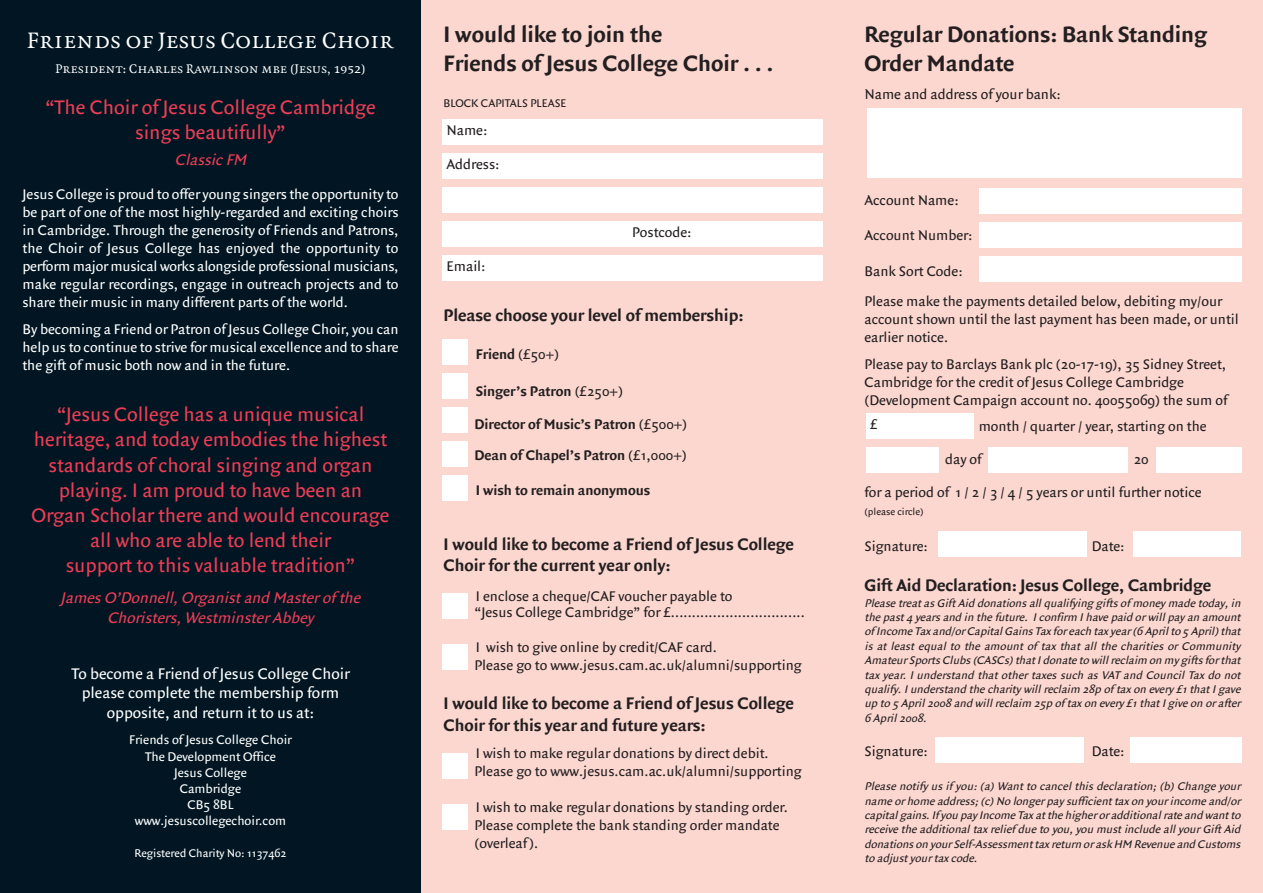
<style>
.page{position:relative;width:1263px;height:893px;background:#fff}
.page>*{position:absolute;margin:0;border:0;box-sizing:border-box;transform-origin:0 0}
.t1{font:700 24px/28.8px "Quadraat Sans";color:#231f20}
.t2{font:24px "Quadraat Small Caps";color:#fff}
.t3{font:21px/25.2px "Quadraat Sans";color:#ee3d56;text-align:center}
.t4{font:700 18px/21.6px "Quadraat Sans";color:#231f20}
.t5{font:16.5px/19.8px "Quadraat Sans";color:#fff;text-align:center}
.t6{font:italic 16.5px/19.8px "Quadraat Sans";color:#ee3d56;text-align:center}
.t7{font:15px/18px "Quadraat Sans";color:#231f20}
.t8{font:15px/18px "Quadraat Sans";color:#fff;text-align:justify}
.t9{font:700 15px/33px "Quadraat Sans";color:#231f20}
.t10{font:13.5px/16.2px "Quadraat Sans";color:#fff;text-align:center}
.t11{font:13.5px "Quadraat Small Caps";color:#fff}
.t12{font:italic 12px/14.4px "Quadraat Sans";color:#231f20}
.t13{font:12px "Quadraat Sans";color:#fff}
.t14{font:12px "Quadraat Sans";color:#231f20}
.t15{font:10.5px "Quadraat Sans";color:#231f20}
.s1{font-weight:400}
</style>
<div class="page">
<div style="left:0;top:0;width:421px;height:893px;background:#011622"></div>
<div style="left:421px;top:0;width:842px;height:893px;background:#fcd7d0"></div>
<div style="left:442px;top:119px;width:380px;height:26px;background:#fff"></div>
<div style="left:442px;top:153px;width:380px;height:26px;background:#fff"></div>
<div style="left:442px;top:187px;width:380px;height:26px;background:#fff"></div>
<div style="left:442px;top:221px;width:380px;height:26px;background:#fff"></div>
<div style="left:442px;top:255px;width:380px;height:26px;background:#fff"></div>
<div style="left:442px;top:339px;width:26px;height:26px;background:#fff"></div>
<div style="left:442px;top:373px;width:26px;height:26px;background:#fff"></div>
<div style="left:442px;top:407px;width:26px;height:26px;background:#fff"></div>
<div style="left:442px;top:441px;width:26px;height:26px;background:#fff"></div>
<div style="left:442px;top:475px;width:26px;height:26px;background:#fff"></div>
<div style="left:442px;top:593px;width:26px;height:26px;background:#fff"></div>
<div style="left:442px;top:644px;width:26px;height:26px;background:#fff"></div>
<div style="left:442px;top:753px;width:26px;height:26px;background:#fff"></div>
<div style="left:442px;top:804px;width:26px;height:25px;background:#fff"></div>
<div style="left:935px;top:737px;width:148px;height:25px;background:#fff"></div>
<div style="left:1130px;top:737px;width:112px;height:25px;background:#fff"></div>
<div style="left:867px;top:108px;width:375px;height:70px;background:#fff"></div>
<div style="left:979px;top:188px;width:263px;height:26px;background:#fff"></div>
<div style="left:979px;top:222px;width:263px;height:26px;background:#fff"></div>
<div style="left:979px;top:256px;width:263px;height:26px;background:#fff"></div>
<div style="left:866px;top:413px;width:107px;height:26px;background:#fff"></div>
<div style="left:866px;top:447px;width:73px;height:26px;background:#fff"></div>
<div style="left:988px;top:447px;width:140px;height:26px;background:#fff"></div>
<div style="left:1156px;top:447px;width:86px;height:26px;background:#fff"></div>
<div style="left:938px;top:531px;width:148px;height:26px;background:#fff"></div>
<div style="left:1133px;top:531px;width:107px;height:26px;background:#fff"></div>
<h1 class="t2" style="left:27px;top:26px;width:368px">Friends of Jesus College Choir</h1>
<p class="t11" style="left:56px;top:61px;width:311px">President: Charles Rawlinson mbe (Jesus, 1952)</p>
<h2 class="t3" style="left:45px;top:94px;width:332px">“The Choir of Jesus College Cambridge sings beautifully”</h2>
<h3 class="t6" style="left:175px;top:150px;width:75px">Classic FM</h3>
<p class="t8" style="left:22px;top:185px;width:377px">Jesus College is proud to offer young singers the opportunity to be part of one of the most highly-regarded and exciting choirs in Cambridge. Through the generosity of Friends and Patrons, the Choir of Jesus College has enjoyed the opportunity to perform major musical works alongside professional musicians, make regular recordings, engage in outreach projects and to share their music in many different parts of the world.</p>
<p class="t8" style="left:22px;top:320px;width:377px">By becoming a Friend or Patron of Jesus College Choir, you can help us to continue to strive for musical excellence and to share the gift of music both now and in the future.</p>
<p class="t3" style="left:32px;top:401px;width:359px">“Jesus College has a unique musical heritage, and today embodies the highest standards of choral singing and organ playing. I am proud to have been an Organ Scholar there and would encourage all who are able to lend their<br>support to this valuable tradition”</p>
<h3 class="t6" style="left:61px;top:587px;width:304px">James O’Donnell, Organist and Master of the<br>Choristers, Westminster Abbey</h3>
<h3 class="t5" style="left:71px;top:663px;width:280px">To become a Friend of Jesus College Choir please complete the membership form opposite, and return it to us at:</h3>
<p class="t10" style="left:129px;top:732px;width:164px">Friends of Jesus College Choir<br>The Development Office<br>Jesus College<br>Cambridge<br>CB5 8BL www.jesuscollegechoir.com</p>
<p class="t13" style="left:134px;top:846px;width:154px">Registered Charity No: 1137462</p>
<h1 class="t1" style="left:443px;top:19px;width:331px">I would like to join the<br>Friends of Jesus College Choir . . .</h1>
<p class="t14" style="left:443px;top:95px;width:124px">BLOCK CAPITALS PLEASE</p>
<p class="t7" style="left:446px;top:121px;width:42px">Name:</p>
<p class="t7" style="left:446px;top:155px;width:54px">Address:</p>
<p class="t7" style="left:446px;top:257px;width:40px">Email:</p>
<p class="t7" style="left:632px;top:223px;width:61px">Postcode:</p>
<h3 class="t4" style="left:443px;top:304px;width:301px">Please choose your level of membership:</h3>
<p class="t9" style="left:476px;top:337px;width:85px">Friend <span class="s1">(£50+)</span></p>
<p class="t9" style="left:474px;top:374px;width:214px">Singer’s Patron <span class="s1">(£250+)<br></span>Director of Music’s Patron <span class="s1">(£500+)</span></p>
<p class="t9" style="left:474px;top:439px;width:214px">Dean of Chapel’s Patron <span class="s1">(£1,000+)</span></p>
<p class="t9" style="left:476px;top:473px;width:176px">I wish to remain anonymous</p>
<h3 class="t4" style="left:443px;top:533px;width:352px">I would like to become a Friend of Jesus College<br>Choir for the current year only:</h3>
<p class="t7" style="left:474px;top:587px;width:332px;line-height:16.5px">I enclose a cheque/CAF voucher payable to<br>“Jesus College Cambridge” for £................................</p>
<p class="t7" style="left:474px;top:637px;width:329px">I wish to give online by credit/CAF card.<br>Please go to www.jesus.cam.ac.uk/alumni/supporting</p>
<h3 class="t4" style="left:443px;top:692px;width:352px">I would like to become a Friend of Jesus College<br>Choir for this year and future years:</h3>
<p class="t7" style="left:474px;top:744px;width:329px">I wish to make regular donations by direct debit.<br>Please go to www.jesus.cam.ac.uk/alumni/supporting</p>
<p class="t7" style="left:474px;top:798px;width:315px">I wish to make regular donations by standing order.<br>Please complete the bank standing order mandate (overleaf).</p>
<h1 class="t1" style="left:864px;top:19px;width:344px">Regular Donations: Bank Standing<br>Order Mandate</h1>
<p class="t7" style="left:864px;top:85px;width:198px">Name and address of your bank:</p>
<p class="t7" style="left:864px;top:191px;width:96px">Account Name:</p>
<p class="t7" style="left:864px;top:226px;width:109px">Account Number:</p>
<p class="t7" style="left:864px;top:255px;width:359px;line-height:30.8px">Bank Sort Code:<br>Please make the payments detailed below, debiting my/our</p>
<p class="t7" style="left:864px;top:310px;width:376px">account shown until the last payment has been made, or until earlier notice.</p>
<p class="t7" style="left:864px;top:355px;width:364px">Please pay to Barclays Bank plc (20-17-19), 35 Sidney Street,<br>Cambridge for the credit of Jesus College Cambridge (Development Campaign account no. 40055069) the sum of</p>
<p class="t7" style="left:945px;top:410px;width:263px;line-height:32.8px;text-indent:33px">month / quarter / year, starting on the day of</p>
<p class="t7" style="left:870px;top:415px;width:9px">£</p>
<p class="t7" style="left:864px;top:443px;width:339px;line-height:32.8px;text-indent:269px">20<br>for a period of 1 / 2 / 3 / 4 / 5 years or until further notice</p>
<p class="t15" style="left:864px;top:505px;width:61px">(please circle)</p>
<p class="t7" style="left:864px;top:537px;width:65px">Signature:</p>
<p class="t7" style="left:1092px;top:537px;width:34px">Date:</p>
<h3 class="t4" style="left:864px;top:574px;width:348px">Gift Aid Declaration: Jesus College, Cambridge</h3>
<p class="t12" style="left:864px;top:595px;width:379px">Please treat as Gift Aid donations all q ualifying gifts of money made today, in the past 4 years and in the future. I confirm I have paid or will pay an amount of Income Tax and/or Capital Gains Tax for each tax year (6 April to 5 April) that is at least eq ual to the amount of tax that all the charities or Community Amateur Sports Clubs (CASCs) that I donate to will reclaim on my gifts for that tax year. I understand that other taxes such as VAT and Council Tax do not q ualify. I understand the charity will reclaim 28p of tax on every £1 that I gave up to 5 April 2008 and will reclaim 25p of tax on every £1 that I give on or after 6 April 2008.</p>
<p class="t7" style="left:864px;top:742px;width:65px">Signature:</p>
<p class="t7" style="left:1092px;top:742px;width:34px">Date:</p>
<p class="t12" style="left:864px;top:779px;width:379px">Please notify us if you: (a) Want to cancel this declaration; (b) Change your name or home address; (c) No longer pay sufficient tax on your income and/or capital gains. If you pay Income Tax at the higher or additional rate and want to receive the additional tax relief due to you, you must include all your Gift Aid donations on your Self-Assessment tax return or ask HM Revenue and Customs to adjust your tax code.</p>
</div>
